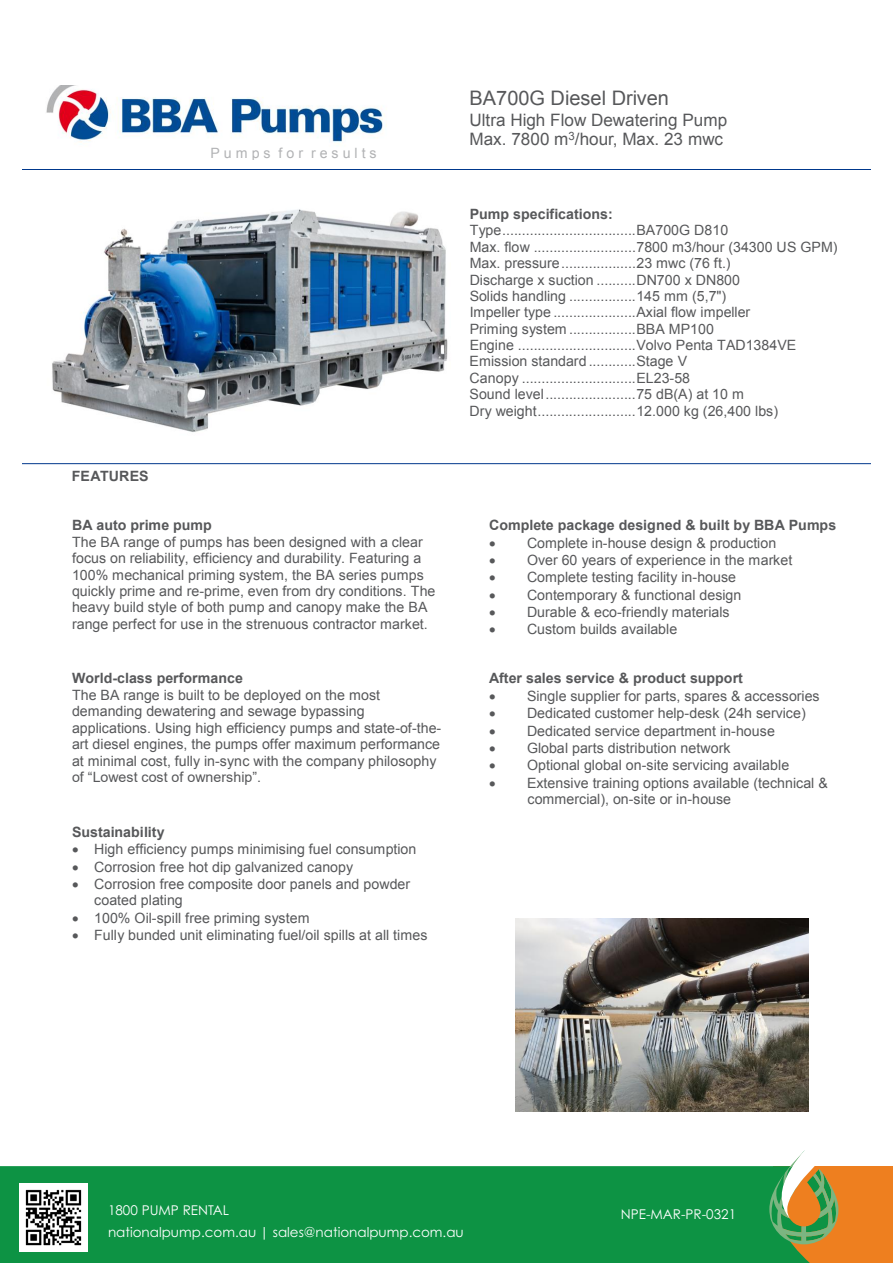
<style>
.page{position:relative;width:893px;height:1263px;background:#fff}
.page>*{position:absolute;margin:0;border:0;box-sizing:border-box;transform-origin:0 0}
.t1{font:19.95px "Arial";color:#57585a}
.t2{font:17.1px/19.6px "Arial";color:#57585a}
.t3{font:14.25px/16.4px "Arial";color:#57585a}
.t4{font:700 14.25px "Arial";color:#57585a}
.t5{font:14.25px "Arial";color:#b2b3b5}
.t6{font:13.5px/22.5px "Century Gothic Pro";color:#fff}
.s1{font-weight:700}
</style>
<div class="page">
<div style="left:773px;top:1166px;width:120px;height:97px;background:#ee7f1f"></div>
<div style="left:0;top:1166px;width:810px;height:97px;background:#0d9344"></div>
<svg style="left:769px;top:1150px;width:69px;height:94px"></svg>
<img style="left:19px;top:1184px;width:69px;height:68px">
<img style="left:46px;top:85px;width:341px;height:59px">
<hr style="left:22px;top:169px;width:408px;height:1px;background:#00388c">
<hr style="left:429px;top:169px;width:442px;height:1px;background:#00388c">
<hr style="left:22px;top:463px;width:849px;height:1px;background:#00388c">
<img style="left:52px;top:209px;width:396px;height:223px">
<img style="left:516px;top:918px;width:293px;height:193px">
<p class="t5" style="left:211px;top:144px;width:168px">P u m p s f o r r e s u l t s</p>
<p class="t1" style="left:470px;top:85px;width:201px">BA700G Diesel Driven</p>
<p class="t2" style="left:470px;top:110px;width:259px">Ultra High Flow Dewatering Pump<br>Max. 7800 m<sup>3</sup>/hour, Max. 23 mwc</p>
<p class="t3" style="left:470px;top:206px;width:369px"><span class="s1">Pump specifications:<br></span>Type..................................BA700G D810<br>Max. flow ..........................7800 m3/hour (34300 US GPM)<br>Max. pressure...................23 mwc (76 ft.)<br>Discharge x suction ..........DN700 x DN800<br>Solids handling .................145 mm (5,7ʺ)<br>Impeller type .....................Axial flow impeller<br>Priming system .................BBA MP100<br>Engine ..............................Volvo Penta TAD1384VE Emission standard............Stage V<br>Canopy .............................EL23-58<br>Sound level.......................75 dB(A) at 10 m<br>Dry weight.........................12.000 kg (26,400 lbs)</p>
<p class="t4" style="left:72px;top:467px;width:78px">FEATURES</p>
<p class="t3" style="left:72px;top:517px;width:365px"><span class="s1">BA auto prime pump<br></span>The BA range of pumps has been designed with a clear focus on reliability, efficiency and durability. Featuring a 100% mechanical priming system, the BA series pumps quickly prime and re-prime, even from dry conditions. The heavy build style of both pump and canopy make the BA range perfect for use in the strenuous contractor market.</p>
<p class="t4" style="left:489px;top:516px;width:349px">Complete package designed &amp; built by BBA Pumps</p>
<p class="t3" style="left:489px;top:535px;width:289px">• Complete in-house design &amp; production</p>
<p class="t3" style="left:489px;top:552px;width:305px">• Over 60 years of experience in the market</p>
<p class="t3" style="left:489px;top:569px;width:248px">• Complete testing facility in-house</p>
<p class="t3" style="left:489px;top:587px;width:254px">• Contemporary &amp; functional design</p>
<p class="t3" style="left:489px;top:604px;width:242px">• Durable &amp; eco-friendly materials</p>
<p class="t3" style="left:489px;top:621px;width:190px">• Custom builds available</p>
<p class="t3" style="left:72px;top:670px;width:371px"><span class="s1">World-class performance<br></span>The BA range is built to be deployed on the most demanding dewatering and sewage bypassing applications. Using high efficiency pumps and state-of-the&shy;art diesel engines, the pumps offer maximum performance at minimal cost, fully in-sync with the company philosophy of “Lowest cost of ownership”.</p>
<p class="t4" style="left:489px;top:669px;width:255px">After sales service &amp; product support</p>
<p class="t3" style="left:489px;top:688px;width:332px">• Single supplier for parts, spares &amp; accessories</p>
<p class="t3" style="left:489px;top:705px;width:318px">• Dedicated customer help-desk (24h service)</p>
<p class="t3" style="left:489px;top:722px;width:287px">• Dedicated service department in-house</p>
<p class="t3" style="left:489px;top:740px;width:243px">• Global parts distribution network</p>
<p class="t3" style="left:489px;top:757px;width:302px">• Optional global on-site servicing available</p>
<p class="t3" style="left:528px;top:775px;width:302px;text-indent:-38px">• Extensive training options available (technical &amp; commercial), on-site or in-house</p>
<p class="t4" style="left:72px;top:822px;width:94px">Sustainability</p>
<p class="t3" style="left:72px;top:841px;width:346px">• High efficiency pumps minimising fuel consumption</p>
<p class="t3" style="left:72px;top:858px;width:283px">• Corrosion free hot dip galvanized canopy</p>
<p class="t3" style="left:94px;top:876px;width:317px;text-indent:-22px">• Corrosion free composite door panels and powder coated plating</p>
<p class="t3" style="left:72px;top:910px;width:239px">• 100% Oil-spill free priming system</p>
<p class="t3" style="left:72px;top:927px;width:357px">• Fully bunded unit eliminating fuel/oil spills at all times</p>
<p class="t6" style="left:108px;top:1198px;width:357px">1800 PUMP RENTAL<br>nationalpump.com.au | sales@nationalpump.com.au</p>
<p class="t6" style="left:621px;top:1203px;width:117px">NPE-MAR-PR-0321</p>
</div>
